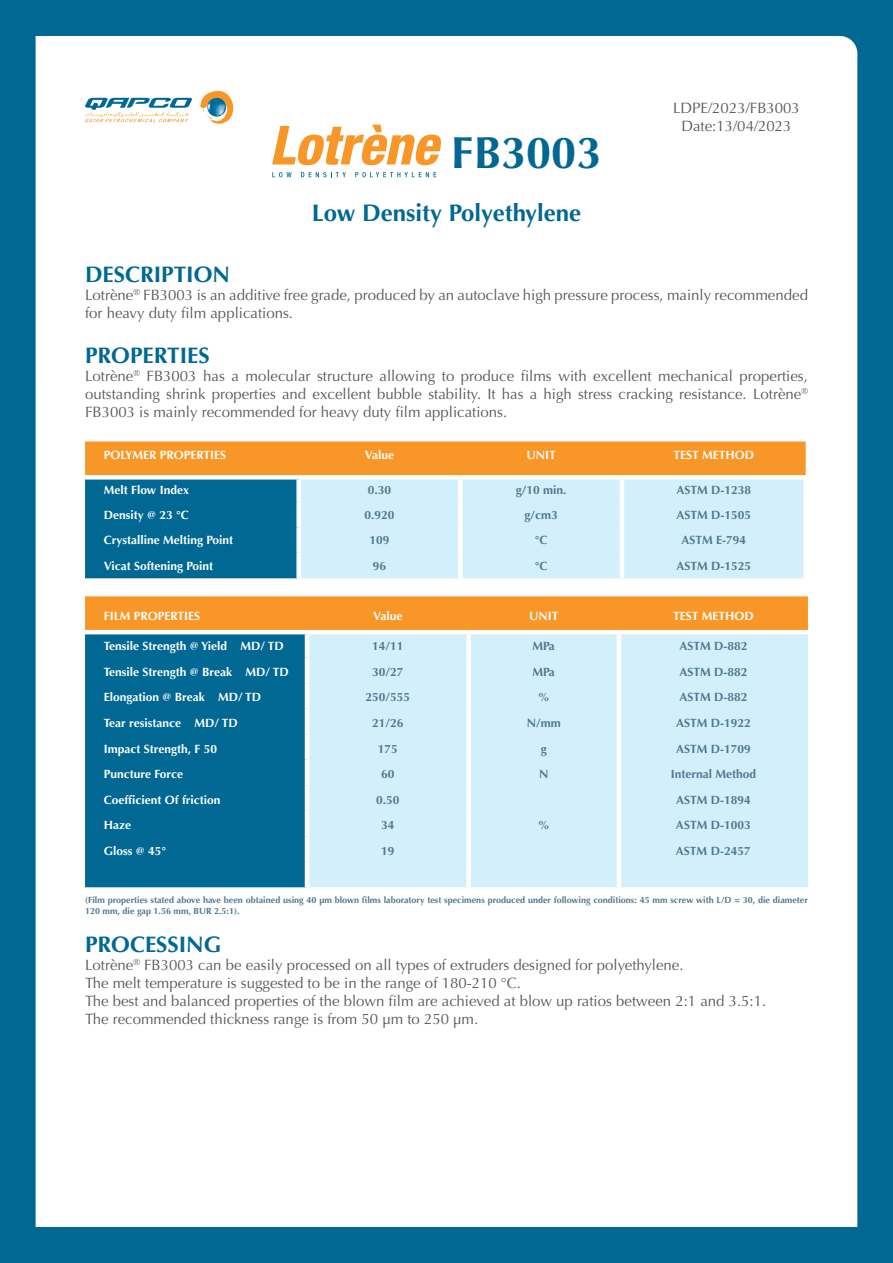
<style>
.page{position:relative;width:893px;height:1263px;background:#006892}
.page>*{position:absolute;margin:0;border:0;box-sizing:border-box;transform-origin:0 0}
.t1{font:700 45px "Optima";color:#006892}
.t2{font:700 24px "Optima";color:#006892}
.t3{font:700 22.5px "Optima";color:#006892}
.t4{font:15px/18px "Optima";color:#58595b}
.t5{font:700 12px "Optima";color:#fff}
.t6{font:700 12px "Optima";color:#517891}
.t7{font:700 9px/10.8px "Optima";color:#517891}
.t8{font:8.7px "Optima";color:#58595b}
</style>
<div class="page">
<div style="left:36px;top:36px;width:821px;height:1191px;background:#fff"></div>
<svg style="left:85px;top:441px;width:721px;height:137px"></svg>
<div style="left:301px;top:480px;width:502px;height:98px;background:#d4effc"></div>
<hr style="left:620px;top:480px;width:4px;height:22px;background:#fff">
<div style="left:803px;top:480px;width:5px;height:22px;background:#fff"></div>
<hr style="left:620px;top:502px;width:4px;height:25px;background:#fff">
<div style="left:803px;top:502px;width:5px;height:25px;background:#fff"></div>
<hr style="left:620px;top:527px;width:4px;height:26px;background:#fff">
<div style="left:803px;top:527px;width:5px;height:26px;background:#fff"></div>
<hr style="left:620px;top:553px;width:4px;height:25px;background:#fff">
<div style="left:803px;top:553px;width:5px;height:25px;background:#fff"></div>
<div style="left:296px;top:480px;width:5px;height:22px;background:#fff"></div>
<div style="left:458px;top:480px;width:5px;height:22px;background:#fff"></div>
<div style="left:296px;top:502px;width:5px;height:25px;background:#fff"></div>
<div style="left:458px;top:502px;width:5px;height:25px;background:#fff"></div>
<div style="left:296px;top:527px;width:5px;height:26px;background:#fff"></div>
<div style="left:458px;top:527px;width:5px;height:26px;background:#fff"></div>
<div style="left:296px;top:553px;width:5px;height:25px;background:#fff"></div>
<div style="left:458px;top:553px;width:5px;height:25px;background:#fff"></div>
<div style="left:85px;top:475px;width:214px;height:5px;background:#fff"></div>
<div style="left:299px;top:475px;width:161px;height:5px;background:#fff"></div>
<div style="left:460px;top:475px;width:162px;height:5px;background:#fff"></div>
<div style="left:622px;top:475px;width:186px;height:5px;background:#fff"></div>
<div style="left:85px;top:596px;width:723px;height:34px;background:#f89728"></div>
<svg style="left:85px;top:634px;width:220px;height:253px"></svg>
<div style="left:309px;top:634px;width:499px;height:253px;background:#d4effc"></div>
<hr style="left:617px;top:634px;width:4px;height:24px;background:#fff">
<hr style="left:617px;top:658px;width:4px;height:25px;background:#fff">
<hr style="left:617px;top:683px;width:4px;height:26px;background:#fff">
<hr style="left:617px;top:709px;width:4px;height:25px;background:#fff">
<hr style="left:617px;top:734px;width:4px;height:26px;background:#fff">
<hr style="left:617px;top:760px;width:4px;height:25px;background:#fff">
<hr style="left:617px;top:785px;width:4px;height:26px;background:#fff">
<hr style="left:617px;top:811px;width:4px;height:25px;background:#fff">
<hr style="left:617px;top:836px;width:4px;height:26px;background:#fff">
<hr style="left:617px;top:862px;width:4px;height:25px;background:#fff">
<hr style="left:305px;top:634px;width:4px;height:24px;background:#fff">
<div style="left:466px;top:634px;width:5px;height:24px;background:#fff"></div>
<hr style="left:305px;top:658px;width:4px;height:25px;background:#fff">
<div style="left:466px;top:658px;width:5px;height:25px;background:#fff"></div>
<hr style="left:305px;top:683px;width:4px;height:26px;background:#fff">
<div style="left:466px;top:683px;width:5px;height:26px;background:#fff"></div>
<hr style="left:305px;top:709px;width:4px;height:25px;background:#fff">
<div style="left:466px;top:709px;width:5px;height:25px;background:#fff"></div>
<hr style="left:305px;top:734px;width:4px;height:26px;background:#fff">
<div style="left:466px;top:734px;width:5px;height:26px;background:#fff"></div>
<hr style="left:305px;top:760px;width:4px;height:25px;background:#fff">
<div style="left:466px;top:760px;width:5px;height:25px;background:#fff"></div>
<hr style="left:305px;top:785px;width:4px;height:26px;background:#fff">
<div style="left:466px;top:785px;width:5px;height:26px;background:#fff"></div>
<hr style="left:305px;top:811px;width:4px;height:25px;background:#fff">
<div style="left:466px;top:811px;width:5px;height:25px;background:#fff"></div>
<hr style="left:305px;top:836px;width:4px;height:26px;background:#fff">
<div style="left:466px;top:836px;width:5px;height:26px;background:#fff"></div>
<hr style="left:305px;top:862px;width:4px;height:25px;background:#fff">
<div style="left:466px;top:862px;width:5px;height:25px;background:#fff"></div>
<hr style="left:85px;top:630px;width:222px;height:4px;background:#fff">
<hr style="left:307px;top:630px;width:162px;height:4px;background:#fff">
<hr style="left:469px;top:630px;width:150px;height:4px;background:#fff">
<hr style="left:619px;top:630px;width:189px;height:4px;background:#fff">
<svg style="left:272px;top:125px;width:171px;height:40px;background:#fbcd97"></svg>
<svg style="left:272px;top:172px;width:20px;height:5px"></svg>
<svg style="left:301px;top:172px;width:45px;height:5px"></svg>
<svg style="left:355px;top:172px;width:81px;height:5px"></svg>
<svg style="left:200px;top:91px;width:33px;height:33px"></svg>
<svg style="left:85px;top:98px;width:108px;height:24px"></svg>
<h1 class="t1" style="left:451px;top:127px;width:152px">FB3003</h1>
<h2 class="t2" style="left:312px;top:199px;width:271px">Low Density Polyethylene</h2>
<p class="t4" style="left:673px;top:99px;width:128px;text-align:center">LDPE/2023/FB3003<br>Date:13/04/2023</p>
<h3 class="t3" style="left:85px;top:262px;width:147px">DESCRIPTION</h3>
<p class="t4" style="left:143px;top:287px;width:666px">FB3003 is an additive free grade, produced by an autoclave high pressure process, mainly recommended</p>
<p class="t8" style="left:133px;top:287px;width:8px">®</p>
<p class="t4" style="left:85px;top:287px;width:209px">Lotrène<br>for heavy duty film applications.</p>
<h3 class="t3" style="left:85px;top:343px;width:126px">PROPERTIES</h3>
<p class="t4" style="left:147px;top:368px;width:663px">FB3003 has a molecular structure allowing to produce films with excellent mechanical properties,</p>
<p class="t8" style="left:133px;top:368px;width:8px">®</p>
<p class="t4" style="left:85px;top:368px;width:50px">Lotrène</p>
<p class="t4" style="left:85px;top:386px;width:718px">outstanding shrink properties and excellent bubble stability. It has a high stress cracking resistance. Lotrène<br>FB3003 is mainly recommended for heavy duty film applications.</p>
<p class="t5" style="left:673px;top:447px;width:82px">TEST METHOD</p>
<p class="t8" style="left:801px;top:386px;width:8px">R</p>
<p class="t5" style="left:365px;top:447px;width:31px">Value</p>
<p class="t5" style="left:104px;top:447px;width:124px">POLYMER PROPERTIES</p>
<p class="t5" style="left:526px;top:447px;width:31px">UNIT</p>
<p class="t5" style="left:104px;top:483px;width:87px">Melt Flow Index</p>
<p class="t6" style="left:368px;top:483px;width:25px">0.30</p>
<p class="t6" style="left:516px;top:483px;width:52px">g/10 min.</p>
<p class="t6" style="left:676px;top:483px;width:76px">ASTM D-1238</p>
<p class="t5" style="left:104px;top:508px;width:87px">Density @ 23 C°</p>
<p class="t6" style="left:364px;top:508px;width:32px">0.920</p>
<p class="t6" style="left:524px;top:508px;width:35px">/g cm3</p>
<p class="t6" style="left:676px;top:508px;width:76px">ASTM D-1505</p>
<p class="t5" style="left:104px;top:533px;width:131px">Crystalline Melting Point</p>
<p class="t6" style="left:369px;top:533px;width:22px">109</p>
<p class="t6" style="left:535px;top:533px;width:14px">C°</p>
<p class="t6" style="left:681px;top:533px;width:66px">ASTM E-794</p>
<p class="t5" style="left:104px;top:559px;width:111px">Vicat Softening Point</p>
<p class="t6" style="left:373px;top:559px;width:15px">96</p>
<p class="t6" style="left:535px;top:559px;width:14px">C°</p>
<p class="t6" style="left:676px;top:559px;width:76px">ASTM D-1525</p>
<p class="t5" style="left:104px;top:609px;width:98px">FILM PROPERTIES</p>
<p class="t5" style="left:373px;top:609px;width:31px">Value</p>
<p class="t5" style="left:529px;top:609px;width:31px">UNIT</p>
<p class="t5" style="left:673px;top:609px;width:82px">TEST METHOD</p>
<p class="t5" style="left:104px;top:639px;width:125px">Tensile Strength @ Yield</p>
<p class="t5" style="left:241px;top:639px;width:45px">MD/ TD</p>
<p class="t6" style="left:372px;top:639px;width:33px">14/11</p>
<p class="t6" style="left:533px;top:639px;width:24px">MPa</p>
<p class="t6" style="left:679px;top:639px;width:70px">ASTM D-882</p>
<p class="t5" style="left:104px;top:665px;width:130px">Tensile Strength @ Break</p>
<p class="t5" style="left:246px;top:665px;width:45px">MD/ TD</p>
<p class="t6" style="left:372px;top:665px;width:33px">30/27</p>
<p class="t6" style="left:533px;top:665px;width:24px">MPa</p>
<p class="t6" style="left:679px;top:665px;width:70px">ASTM D-882</p>
<p class="t5" style="left:104px;top:690px;width:103px">Elongation @ Break</p>
<p class="t5" style="left:218px;top:690px;width:45px">MD/ TD</p>
<p class="t6" style="left:365px;top:690px;width:46px">250/555</p>
<p class="t6" style="left:538px;top:690px;width:13px">%</p>
<p class="t6" style="left:679px;top:690px;width:70px">ASTM D-882</p>
<p class="t5" style="left:104px;top:716px;width:79px">Tear resistance</p>
<p class="t5" style="left:195px;top:716px;width:45px">MD/ TD</p>
<p class="t6" style="left:372px;top:716px;width:33px">21/26</p>
<p class="t6" style="left:527px;top:716px;width:35px">N/mm</p>
<p class="t6" style="left:676px;top:716px;width:76px">ASTM D-1922</p>
<p class="t5" style="left:104px;top:741px;width:115px">Impact Strength F, 50</p>
<p class="t6" style="left:378px;top:741px;width:22px">175</p>
<p class="t6" style="left:541px;top:741px;width:7px">g</p>
<p class="t6" style="left:676px;top:741px;width:76px">ASTM D-1709</p>
<p class="t5" style="left:104px;top:767px;width:81px">Puncture Force</p>
<p class="t6" style="left:381px;top:767px;width:15px">60</p>
<p class="t6" style="left:539px;top:767px;width:11px">N</p>
<p class="t6" style="left:671px;top:767px;width:87px">Internal Method</p>
<p class="t5" style="left:104px;top:792px;width:118px">Coefficient Of friction</p>
<p class="t6" style="left:376px;top:792px;width:25px">0.50</p>
<p class="t6" style="left:676px;top:792px;width:76px">ASTM D-1894</p>
<p class="t5" style="left:104px;top:818px;width:29px">Haze</p>
<p class="t6" style="left:381px;top:818px;width:15px">34</p>
<p class="t6" style="left:538px;top:818px;width:13px">%</p>
<p class="t6" style="left:676px;top:818px;width:76px">ASTM D-1003</p>
<p class="t5" style="left:104px;top:843px;width:64px">Gloss @ 45°</p>
<p class="t6" style="left:381px;top:843px;width:15px">19</p>
<p class="t6" style="left:676px;top:843px;width:76px">ASTM D-2457</p>
<p class="t7" style="left:85px;top:894px;width:724px">(Film properties stated above have been obtained using 40 µm blown films laboratory test specimens produced under following conditions: 45 mm screw with D/L = 30, die diameter<br>120 mm, die gap 1.56 mm, BUR 2.5:1 .(</p>
<h3 class="t3" style="left:85px;top:931px;width:138px">PROCESSING</h3>
<p class="t4" style="left:144px;top:956px;width:541px">FB3003 can be easily processed on all types of extruders designed for polyethylene.</p>
<p class="t8" style="left:133px;top:956px;width:8px">®</p>
<p class="t4" style="left:85px;top:956px;width:683px">Lotrène<br>The melt temperature is suggested to be in the range of 180-210 C° .<br>The best and balanced properties of the blown film are achieved at blow up ratios between 2:1 and 3.5:1.<br>The recommended thickness range is from 50 μm to 250 μm.</p>
</div>
